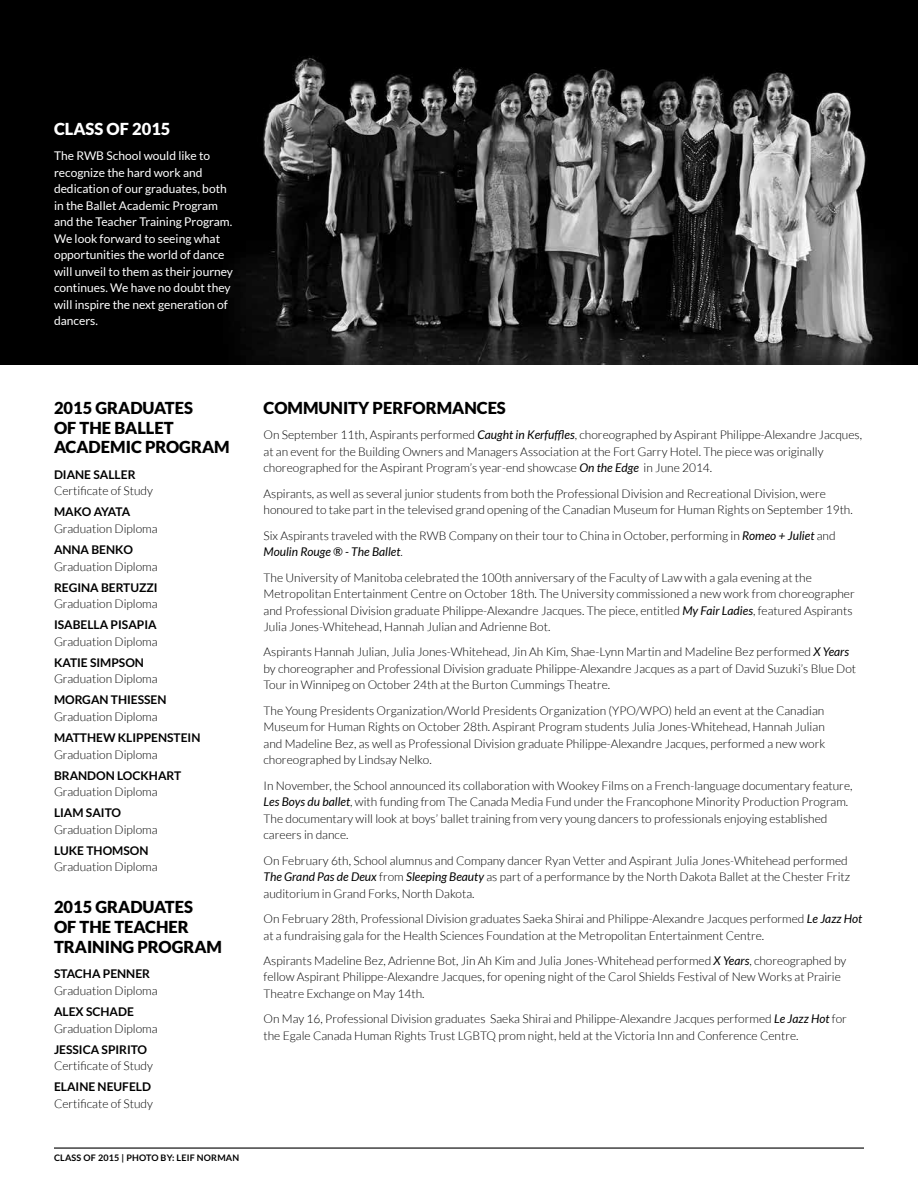
<style>
.page{position:relative;width:918px;height:1188px;background:#fff}
.page>*{position:absolute;margin:0;border:0;box-sizing:border-box;transform-origin:0 0}
.t1{font:900 16.5px/19.8px "Lato";color:#000}
.t2{font:900 16.5px "Lato";color:#fff}
.t3{font:300 12px/16.5px "Lato";color:#000}
.t4{font:12px/16.5px "Lato";color:#fff}
.t5{font:700 12px "Lato";color:#000}
.t6{font:700 12px "Lato";letter-spacing:-.075em;color:#000}
.t7{font:700 9px "Lato";letter-spacing:.02em;color:#000}
.s1{font-weight:400;font-style:italic}
</style>
<div class="page">
<hr style="left:54px;top:1148px;width:810px;height:1px;background:#000">
<img style="left:0;top:0;width:918px;height:364px">
<h1 class="t2" style="left:54px;top:119px;width:118px">CLASS OF 2015</h1>
<p class="t4" style="left:54px;top:148px;width:181px">The RWB School would like to recognize the hard work and dedication of our graduates, both in the Ballet Academic Program and the Teacher Training Program.<br>We look forward to seeing what opportunities the world of dance will unveil to them as their journey continues. We have no doubt they will inspire the next generation of dancers.</p>
<h1 class="t1" style="left:54px;top:398px;width:177px">2015 GRADUATES<br>OF THE BALLET<br>ACADEMIC PROGRAM</h1>
<p class="t5" style="left:54px;top:468px;width:83px">DIANE SALLER</p>
<p class="t3" style="left:54px;top:483px;width:100px">Certificate of Study</p>
<p class="t6" style="left:54px;top:505px;width:78px">MAKO AYATA</p>
<p class="t3" style="left:54px;top:520px;width:105px">Graduation Diploma</p>
<p class="t5" style="left:54px;top:543px;width:81px">ANNA BENKO</p>
<p class="t3" style="left:54px;top:558px;width:105px">Graduation Diploma</p>
<p class="t5" style="left:54px;top:580px;width:105px">REGINA BERTUZZI</p>
<p class="t3" style="left:54px;top:596px;width:105px">Graduation Diploma</p>
<p class="t5" style="left:54px;top:618px;width:104px">ISABELLA PISAPIA</p>
<p class="t3" style="left:54px;top:633px;width:105px">Graduation Diploma</p>
<p class="t5" style="left:54px;top:656px;width:92px">KATIE SIMPSON</p>
<p class="t3" style="left:54px;top:671px;width:105px">Graduation Diploma</p>
<p class="t5" style="left:54px;top:693px;width:114px">MORGAN THIESSEN</p>
<p class="t3" style="left:54px;top:708px;width:105px">Graduation Diploma</p>
<p class="t5" style="left:54px;top:731px;width:148px">MATTHEW KLIPPENSTEIN</p>
<p class="t3" style="left:54px;top:746px;width:105px">Graduation Diploma</p>
<p class="t5" style="left:54px;top:768px;width:129px">BRANDON LOCKHART</p>
<p class="t3" style="left:54px;top:784px;width:105px">Graduation Diploma</p>
<p class="t5" style="left:54px;top:806px;width:68px">LIAM SAITO</p>
<p class="t3" style="left:54px;top:821px;width:105px">Graduation Diploma</p>
<p class="t5" style="left:54px;top:844px;width:96px">LUKE THOMSON</p>
<p class="t3" style="left:54px;top:859px;width:105px">Graduation Diploma</p>
<h1 class="t1" style="left:54px;top:897px;width:170px">2015 GRADUATES<br>OF THE TEACHER<br>TRAINING PROGRAM</h1>
<p class="t5" style="left:54px;top:967px;width:98px">STACHA PENNER</p>
<p class="t3" style="left:54px;top:982px;width:105px">Graduation Diploma</p>
<p class="t5" style="left:54px;top:1005px;width:81px">ALEX SCHADE</p>
<p class="t3" style="left:54px;top:1020px;width:105px">Graduation Diploma</p>
<p class="t5" style="left:54px;top:1042px;width:95px">JESSICA SPIRITO</p>
<p class="t3" style="left:54px;top:1058px;width:100px">Certificate of Study</p>
<p class="t5" style="left:54px;top:1080px;width:99px">ELAINE NEUFELD</p>
<p class="t3" style="left:54px;top:1095px;width:100px">Certificate of Study</p>
<p class="t7" style="left:54px;top:1152px;width:187px">CLASS OF 2015 | PHOTO BY: LEIF NORMAN</p>
<h1 class="t1" style="left:264px;top:398px;width:244px">COMMUNITY PERFORMANCES</h1>
<p class="t3" style="left:264px;top:427px;width:600px">On September 11th, Aspirants performed <span class="s1">Caught in Kerfuffles</span>, choreographed by Aspirant Philippe-Alexandre Jacques, at an event for the Building Owners and Managers Association at the Fort Garry Hotel. The piece was originally choreographed for the Aspirant Program’s year-end showcase <span class="s1">On the Edge</span> in June 2014.</p>
<p class="t3" style="left:264px;top:485px;width:591px">Aspirants, as well as several junior students from both the Professional Division and Recreational Division, were honoured to take part in the televised grand opening of the Canadian Museum for Human Rights on September 19th.</p>
<p class="t3" style="left:264px;top:527px;width:574px">Six Aspirants traveled with the RWB Company on their tour to China in October, performing in <span class="s1">Romeo + Juliet</span> and<br><span class="s1">Moulin Rouge ® - The Ballet</span>.</p>
<p class="t3" style="left:264px;top:569px;width:593px">The University of Manitoba celebrated the 100th anniversary of the Faculty of Law with a gala evening at the Metropolitan Entertainment Centre on October 18th. The University commissioned a new work from choreographer and Professional Division graduate Philippe-Alexandre Jacques. The piece, entitled <span class="s1">My Fair Ladies</span>, featured Aspirants Julia Jones-Whitehead, Hannah Julian and Adrienne Bot.</p>
<p class="t3" style="left:264px;top:644px;width:594px">Aspirants Hannah Julian, Julia Jones-Whitehead, Jin Ah Kim, Shae-Lynn Martin and Madeline Bez performed <span class="s1">X Years </span>by choreographer and Professional Division graduate Philippe-Alexandre Jacques as a part of David Suzuki’s Blue Dot<br>Tour in Winnipeg on October 24th at the Burton Cummings Theatre.</p>
<p class="t3" style="left:264px;top:702px;width:563px;text-align:justify">The Young Presidents Organization/World Presidents Organization (YPO/WPO) held an event at the Canadian Museum for Human Rights on October 28th. Aspirant Program students Julia Jones-Whitehead, Hannah Julian and Madeline Bez, as well as Professional Division graduate Philippe-Alexandre Jacques, performed a new work choreographed by Lindsay Nelko.</p>
<p class="t3" style="left:264px;top:777px;width:591px">In November, the School announced its collaboration with Wookey Films on a French-language documentary feature, <span class="s1">Les Boys du ballet</span>, with funding from The Canada Media Fund under the Francophone Minority Production Program.<br>The documentary will look at boys’ ballet training from very young dancers to professionals enjoying established careers in dance.</p>
<p class="t3" style="left:264px;top:852px;width:588px">On February 6th, School alumnus and Company dancer Ryan Vetter and Aspirant Julia Jones-Whitehead performed<br><span class="s1">The Grand Pas de Deux</span> from <span class="s1">Sleeping Beauty</span> as part of a performance by the North Dakota Ballet at the Chester Fritz auditorium in Grand Forks, North Dakota.</p>
<p class="t3" style="left:264px;top:911px;width:600px">On February 28th, Professional Division graduates Saeka Shirai and Philippe-Alexandre Jacques performed <span class="s1">Le Jazz Hot </span>at a fundraising gala for the Health Sciences Foundation at the Metropolitan Entertainment Centre.</p>
<p class="t3" style="left:264px;top:952px;width:584px">Aspirants Madeline Bez, Adrienne Bot, Jin Ah Kim and Julia Jones-Whitehead performed <span class="s1">X Years</span>, choreographed by fellow Aspirant Philippe-Alexandre Jacques, for opening night of the Carol Shields Festival of New Works at Prairie<br>Theatre Exchange on May 14th.</p>
<p class="t3" style="left:264px;top:1011px;width:585px">On May 16, Professional Division graduates Saeka Shirai and Philippe-Alexandre Jacques performed <span class="s1">Le Jazz Hot</span> for the Egale Canada Human Rights Trust LGBTQ prom night, held at the Victoria Inn and Conference Centre.</p>
</div>
